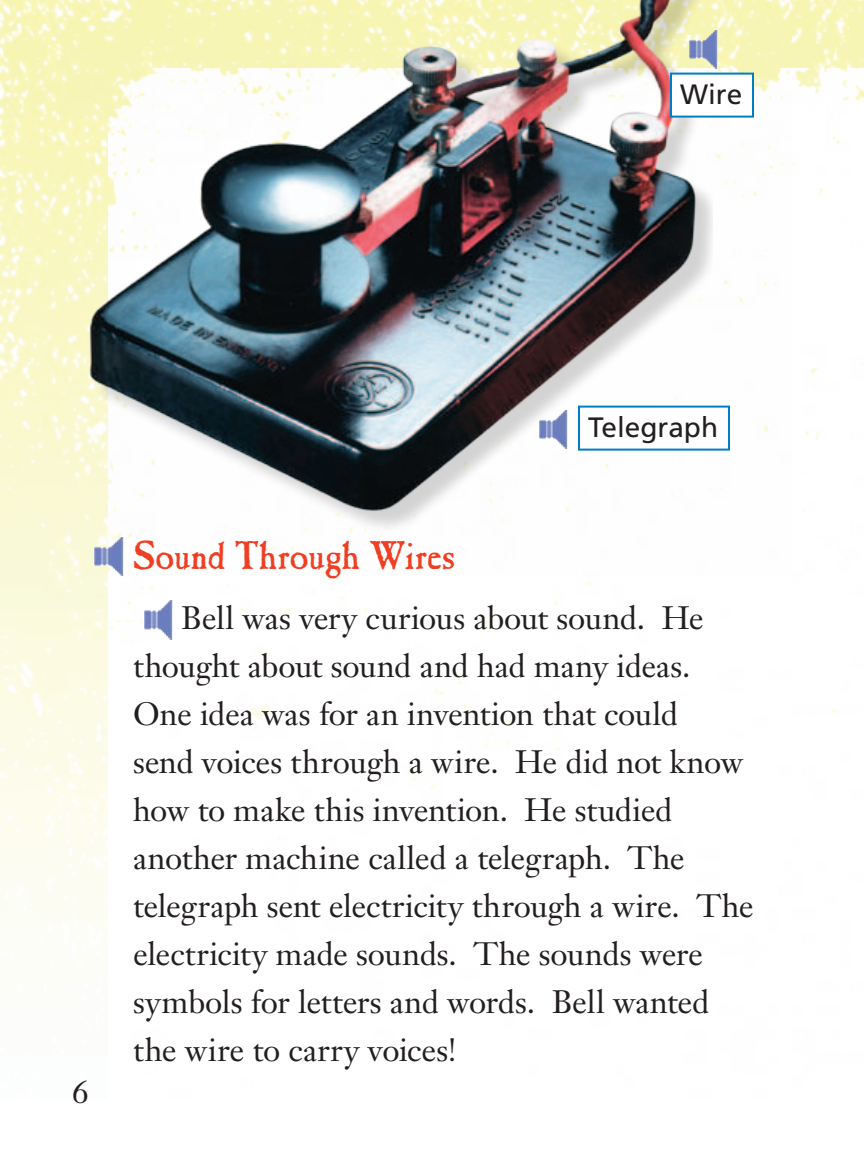
<style>
.page{position:relative;width:864px;height:1152px;background:#fff}
.page>*{position:absolute;margin:0;border:0;box-sizing:border-box;transform-origin:0 0}
.t1{font:40px "Caslon Antique";letter-spacing:-.015em;color:#ef3e22}
.t2{font:32px/48px "Janson Text LT Std";letter-spacing:-.005em;color:#231f20}
.t3{font:28px "Frutiger LT Std";color:#231f20}
</style>
<div class="page">
<img style="left:0;top:0;width:840px;height:941px">
<img style="left:108px;top:69px;width:740px;height:872px">
<img style="left:55px;top:0;width:736px;height:576px">
<img style="left:840px;top:0;width:24px;height:524px">
<div style="left:579px;top:407px;width:150px;height:43px;background:#fff"></div>
<div style="left:578px;top:406px;width:152px;height:45px;border:2px solid #007ec5"></div>
<div style="left:671px;top:74px;width:82px;height:43px;background:#fff"></div>
<div style="left:670px;top:73px;width:84px;height:45px;border:2px solid #007ec5"></div>
<img style="left:95px;top:537px;width:28px;height:40px">
<img style="left:690px;top:30px;width:28px;height:40px">
<img style="left:539px;top:410px;width:29px;height:40px">
<img style="left:144px;top:601px;width:29px;height:39px">
<p class="t3" style="left:680px;top:77px;width:64px">Wire</p>
<p class="t2" style="left:72px;top:1068px;width:18px">6</p>
<p class="t3" style="left:588px;top:410px;width:132px">Telegraph</p>
<p class="t1" style="left:133px;top:532px;width:324px">Sound Through Wires</p>
<p class="t2" style="left:133px;top:594px;width:622px;text-indent:48px">Bell was very curious about sound. He thought about sound and had many ideas.<br>One idea was for an invention that could<br>send voices through a wire. He did not know how to make this invention. He studied another machine called a telegraph. The telegraph sent electricity through a wire. The electricity made sounds. The sounds were symbols for letters and words. Bell wanted the wire to carry voices!</p>
</div>
